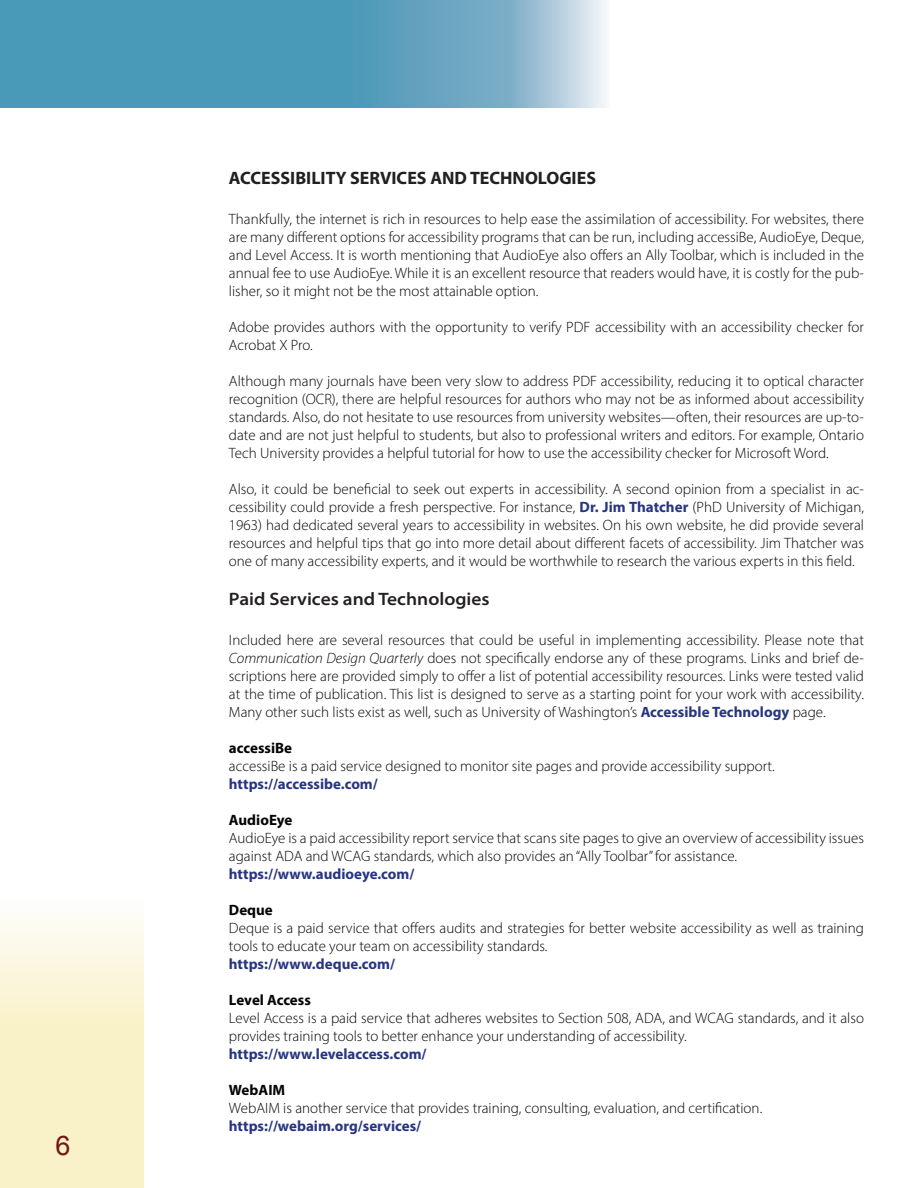
<style>
.page{position:relative;width:918px;height:1188px;background:#fff}
.page>*{position:absolute;margin:0;border:0;box-sizing:border-box;transform-origin:0 0}
.t1{font:27px "Arial";color:#751612}
.Head_1{font:18px "Myriad Variable Concept";letter-spacing:.21em;color:#231f20}
.Head_2{font:18px "Myriad Variable Concept";letter-spacing:.23em;color:#231f20}
.Body_Text{font:15px/18px "Myriad Variable Concept";letter-spacing:.13em;color:#040503}
.Body_Text-2{font:15px "Myriad Variable Concept";letter-spacing:.2em;color:#283581}
.Body_Text-3{font:15px "Myriad Variable Concept";letter-spacing:.165em;color:#283581}
.Body_Text-4{font:15px "Myriad Variable Concept";letter-spacing:.22em;color:#283581}
.Body_Text-5{font:15px "Myriad Variable Concept";letter-spacing:.195em;color:#040503}
.Body_Text-6{font:15px "Myriad Variable Concept";letter-spacing:.165em;color:#040503}
.Body_Text-7{font:15px "Myriad Variable Concept";letter-spacing:.22em;color:#040503}
.s1{color:#283581}
.s2{font-style:italic}
</style>
<div class="page">
<svg style="left:0;top:0;width:607px;height:108px;background:#61a4c0"></svg>
<svg style="left:0;top:919px;width:143px;height:269px;background:#f9f3d0"></svg>
<p class="t1" style="left:56px;top:1128px;width:17px">6</p>
<p class="Head_1" style="left:229px;top:168px;width:365px">ACCESSIBILITY SERVICES AND TECHNOLOGIES</p>
<p class="Body_Text" style="left:229px;top:210px;width:636px">Thankfully, the internet is rich in resources to help ease the assim ilation of accessibility. For websites, there are many different options for accessibility programs that can be run, including accessiBe, AudioEye, Deque, and Level Access. It is worth mentioning that AudioEye also offers an Ally Toolbar, which is included in the annual fee to use AudioEye. While it is an excellent resource that readers would have, it is costly for the pub&shy;lisher, so it might not be the most attainable option.</p>
<p class="Body_Text" style="left:229px;top:318px;width:635px">Adobe provides authors with the opportunity to verify PDF accessibility with an accessibility checker for<br>Acrobat X Pro.</p>
<p class="Body_Text" style="left:229px;top:372px;width:636px">Although many journals have been very slow to address PDF accessibility, reducing it to optical character recognition (OCR), there are helpful resources for authors who may not be as informed about accessibility standards. Also, do not hesitate to use resources from university websites—often, their resources are up-to&shy;date and are not just helpful to students, but also to professional writers and editors. For example, Ontario Tech University provides a helpful tutorial for how to use the accessibility checker for Microsoft Word.</p>
<p class="Body_Text" style="left:229px;top:480px;width:636px;text-align:justify">Also, it could be beneficial to seek out experts in accessibility. A second opinion from a specialist in ac&shy;cessibility could provide a fresh perspective. For instance, <span class="s1">D r. Jim Thatcher</span> (PhD University of Michigan, 1963) had dedicated several years to accessibility in websites. On his own website, he did provide several resources and helpful tips that go into more detail about different facets of accessibility. Jim Thatcher was one of many accessibility experts, and it would be worthwhile to research the various experts in this field.</p>
<p class="Head_2" style="left:229px;top:589px;width:259px">Paid Services and Technologies</p>
<p class="Body_Text" style="left:229px;top:631px;width:636px">Included here are several resources that could be useful in implementing accessibility. Please note that <span class="s2">Communication Design Quarterly</span> does not specifically endorse any of these programs. Links and brief de&shy;scriptions here are provided simply to offer a list of potential accessibility resources. Links were tested valid at the time of publication. This list is designed to serve as a starting point for your work with accessibility.<br>Many other such lists exist as well, such as University of Washington’s <span class="s1">Accessible Technology</span> page.</p>
<p class="Body_Text-6" style="left:229px;top:739px;width:62px">accessiBe</p>
<p class="Body_Text" style="left:229px;top:757px;width:547px">accessiBe is a paid service designed to monitor site pages and provide accessibility support.</p>
<p class="Body_Text-3" style="left:229px;top:775px;width:150px">https://accessibe.com /</p>
<p class="Body_Text-7" style="left:229px;top:811px;width:62px">AudioEye</p>
<p class="Body_Text" style="left:229px;top:829px;width:635px">AudioEye is a paid accessibility report service that scans site pages to give an overview of accessibility issues against ADA and WCAG standards, which also provides an “Ally Toolbar” for assistance.</p>
<p class="Body_Text-2" style="left:229px;top:865px;width:186px">https://www.audioeye.com/</p>
<p class="Body_Text" style="left:229px;top:901px;width:42px">Deque</p>
<p class="Body_Text" style="left:229px;top:919px;width:634px">Deque is a paid service that offers audits and strategies for better website accessibility as well as training tools to educate your team on accessibility standards.</p>
<p class="Body_Text-4" style="left:229px;top:955px;width:167px">https://www.deque.com/</p>
<p class="Body_Text-5" style="left:229px;top:991px;width:81px">Level Access</p>
<p class="Body_Text" style="left:229px;top:1009px;width:634px">Level Access is a paid service that adheres websites to Section 508, ADA, and WCAG standards, and it also provides training tools to better enhance your understanding of accessibility.</p>
<p class="Body_Text-2" style="left:229px;top:1045px;width:198px">https://www.levelaccess.com /</p>
<p class="Body_Text" style="left:229px;top:1081px;width:54px">WebAIM</p>
<p class="Body_Text" style="left:229px;top:1099px;width:535px">WebAIM is another service that provides training, consulting, evaluation, and certification.</p>
<p class="Body_Text-2" style="left:229px;top:1117px;width:193px">https://webaim .org/services/</p>
</div>
